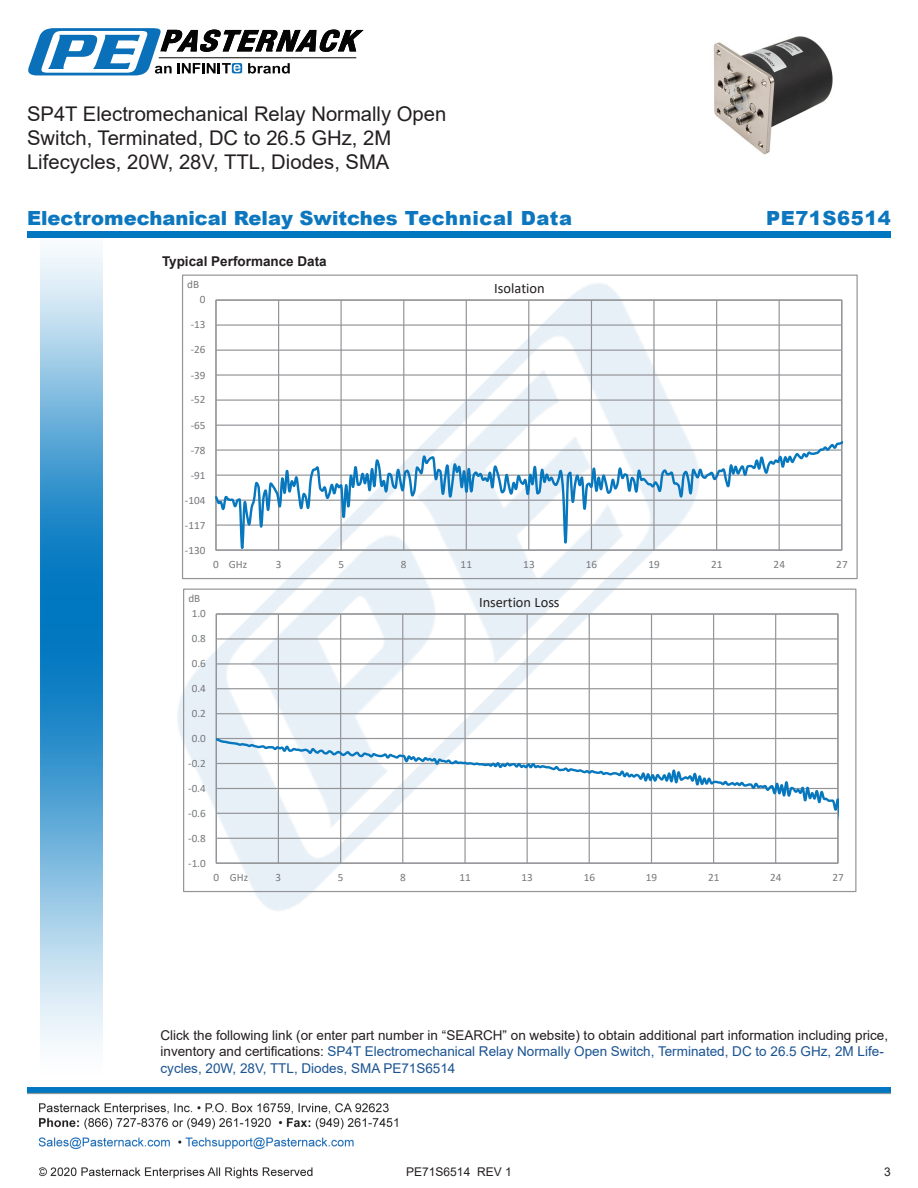
<style>
.page{position:relative;width:918px;height:1188px;background:#fff}
.page>*{position:absolute;margin:0;border:0;box-sizing:border-box;transform-origin:0 0}
.Web_Description_Para{font:20.25px/24.3px "Arial";color:#231f20}
.t1{font:900 19.5px "Arial";color:#0c77be}
.t2{font:900 19.5px "Arial";letter-spacing:.03em;color:#0c77be}
.t3{font:14.4px "Calibri";color:#231f20}
.Description_and_PN_L{font:13.5px/16.2px "Arial";color:#231f20}
.Head2{font:700 13.5px "Arial";color:#231f20}
.t4{font:12px "Arial";color:#231f20}
.t5{font:11.25px "Calibri";letter-spacing:.01em;color:#76787b}
.t6{font:11.1px "Calibri";letter-spacing:.005em;color:#76787b}
.s1{color:#1a5392}
</style>
<div class="page">
<img style="left:39px;top:1103px;width:359px;height:76px">
<img style="left:102px;top:248px;width:719px;height:722px">
<img style="left:27px;top:1088px;width:864px;height:7px">
<img style="left:40px;top:237px;width:62px;height:811px">
<div style="left:27px;top:231px;width:864px;height:6px;background:#0177c0"></div>
<svg style="left:28px;top:28px;width:336px;height:47px"></svg>
<hr style="left:216px;top:324px;width:626px;height:2px;background:#939598">
<hr style="left:278px;top:300px;width:1px;height:250px;background:#939598">
<hr style="left:340px;top:300px;width:2px;height:250px;background:#939598">
<hr style="left:403px;top:300px;width:1px;height:250px;background:#939598">
<hr style="left:466px;top:300px;width:1px;height:250px;background:#939598">
<hr style="left:528px;top:300px;width:1px;height:250px;background:#939598">
<hr style="left:591px;top:300px;width:1px;height:250px;background:#939598">
<hr style="left:653px;top:300px;width:2px;height:250px;background:#939598">
<hr style="left:716px;top:300px;width:1px;height:250px;background:#939598">
<hr style="left:779px;top:300px;width:1px;height:250px;background:#939598">
<hr style="left:215px;top:300px;width:2px;height:250px;background:#939598">
<svg style="left:216px;top:326px;width:627px;height:225px"></svg>
<div style="left:183px;top:275px;width:21px;height:19px;background:#fff"></div>
<div style="left:224px;top:555px;width:28px;height:18px;background:#fff"></div>
<hr style="left:216px;top:713px;width:622px;height:1px;background:#939598">
<hr style="left:216px;top:688px;width:622px;height:1px;background:#939598">
<hr style="left:216px;top:663px;width:622px;height:2px;background:#939598">
<hr style="left:216px;top:638px;width:622px;height:2px;background:#939598">
<hr style="left:278px;top:614px;width:1px;height:249px;background:#939598">
<hr style="left:340px;top:614px;width:1px;height:249px;background:#939598">
<hr style="left:402px;top:614px;width:1px;height:249px;background:#939598">
<hr style="left:464px;top:614px;width:2px;height:249px;background:#939598">
<hr style="left:527px;top:614px;width:1px;height:249px;background:#939598">
<hr style="left:589px;top:614px;width:1px;height:249px;background:#939598">
<hr style="left:651px;top:614px;width:1px;height:249px;background:#939598">
<hr style="left:713px;top:614px;width:1px;height:249px;background:#939598">
<hr style="left:775px;top:614px;width:1px;height:249px;background:#939598">
<hr style="left:216px;top:614px;width:1px;height:249px;background:#939598">
<svg style="left:216px;top:736px;width:623px;height:128px"></svg>
<img style="left:713px;top:36px;width:120px;height:119px">
<h1 class="Web_Description_Para" style="left:27px;top:101px;width:421px">SP4T Electromechanical Relay Normally Open<br>Switch, Terminated, DC to 26.5 GHz, 2M<br>Lifecycles, 20W, 28V, TTL, Diodes, SMA</h1>
<p class="t1" style="left:27px;top:204px;width:547px">Electromechanical Relay Switches Technical Data</p>
<p class="t2" style="left:766px;top:204px;width:126px">PE71S6514</p>
<p class="Head2" style="left:162px;top:252px;width:166px">Typical Performance Data</p>
<p class="t6" style="left:187px;top:277px;width:13px">dB</p>
<p class="t5" style="left:200px;top:292px;width:7px">0</p>
<p class="t6" style="left:191px;top:317px;width:16px">-13</p>
<p class="t6" style="left:191px;top:342px;width:16px">-26</p>
<p class="t6" style="left:191px;top:367px;width:16px">-39</p>
<p class="t5" style="left:191px;top:392px;width:16px">-52</p>
<p class="t5" style="left:191px;top:417px;width:16px">-65</p>
<p class="t5" style="left:191px;top:442px;width:16px">-78</p>
<p class="t6" style="left:191px;top:467px;width:16px">-91</p>
<p class="t6" style="left:185px;top:492px;width:22px">-104</p>
<p class="t5" style="left:185px;top:517px;width:22px">-117</p>
<p class="t5" style="left:185px;top:542px;width:22px">-130</p>
<p class="t3" style="left:494px;top:278px;width:52px">Isolation</p>
<p class="t5" style="left:213px;top:557px;width:7px">0</p>
<p class="t5" style="left:276px;top:557px;width:7px">3</p>
<p class="t5" style="left:338px;top:557px;width:7px">5</p>
<p class="t5" style="left:401px;top:557px;width:7px">8</p>
<p class="t5" style="left:461px;top:557px;width:13px">11</p>
<p class="t5" style="left:523px;top:557px;width:13px">13</p>
<p class="t5" style="left:586px;top:557px;width:13px">16</p>
<p class="t5" style="left:648px;top:557px;width:13px">19</p>
<p class="t5" style="left:711px;top:557px;width:13px">21</p>
<p class="t5" style="left:774px;top:557px;width:13px">24</p>
<p class="t5" style="left:836px;top:557px;width:13px">27</p>
<p class="t6" style="left:229px;top:557px;width:20px">GHz</p>
<p class="t6" style="left:188px;top:591px;width:13px">dB</p>
<p class="t6" style="left:192px;top:606px;width:16px">1.0</p>
<p class="t6" style="left:192px;top:631px;width:16px">0.8</p>
<p class="t6" style="left:192px;top:656px;width:16px">0.6</p>
<p class="t6" style="left:192px;top:681px;width:16px">0.4</p>
<p class="t6" style="left:192px;top:706px;width:16px">0.2</p>
<p class="t6" style="left:192px;top:731px;width:16px">0.0</p>
<p class="t6" style="left:188px;top:756px;width:19px">-0.2</p>
<p class="t6" style="left:188px;top:780px;width:19px">-0.4</p>
<p class="t6" style="left:188px;top:805px;width:19px">-0.6</p>
<p class="t6" style="left:188px;top:830px;width:19px">-0.8</p>
<p class="t6" style="left:188px;top:855px;width:19px">-1.0</p>
<p class="t3" style="left:479px;top:592px;width:82px">Insertion Loss</p>
<p class="t6" style="left:213px;top:870px;width:7px">0</p>
<p class="t6" style="left:276px;top:870px;width:7px">3</p>
<p class="t6" style="left:338px;top:870px;width:7px">5</p>
<p class="t6" style="left:400px;top:870px;width:7px">8</p>
<p class="t6" style="left:459px;top:870px;width:13px">11</p>
<p class="t6" style="left:522px;top:870px;width:13px">13</p>
<p class="t6" style="left:584px;top:870px;width:13px">16</p>
<p class="t6" style="left:646px;top:870px;width:13px">19</p>
<p class="t6" style="left:708px;top:870px;width:13px">21</p>
<p class="t6" style="left:770px;top:870px;width:13px">24</p>
<p class="t6" style="left:832px;top:870px;width:13px">27</p>
<p class="t6" style="left:230px;top:870px;width:20px">GHz</p>
<p class="Description_and_PN_L" style="left:160px;top:1027px;width:729px">Click the following link (or enter part number in “SEARCH” on website) to obtain additional part information including price, inventory and certifications: <span class="s1">SP4T Electromechanical Relay Normally Open Switch, Terminated, DC to 26.5 GHz, 2M Life&shy;cycles, 20W, 28V, TTL, Diodes, SMA PE71S6514</span></p>
<p class="t4" style="left:406px;top:1163px;width:107px">PE71S6514 REV 1</p>
<p class="t4" style="left:884px;top:1163px;width:8px">3</p>
</div>
